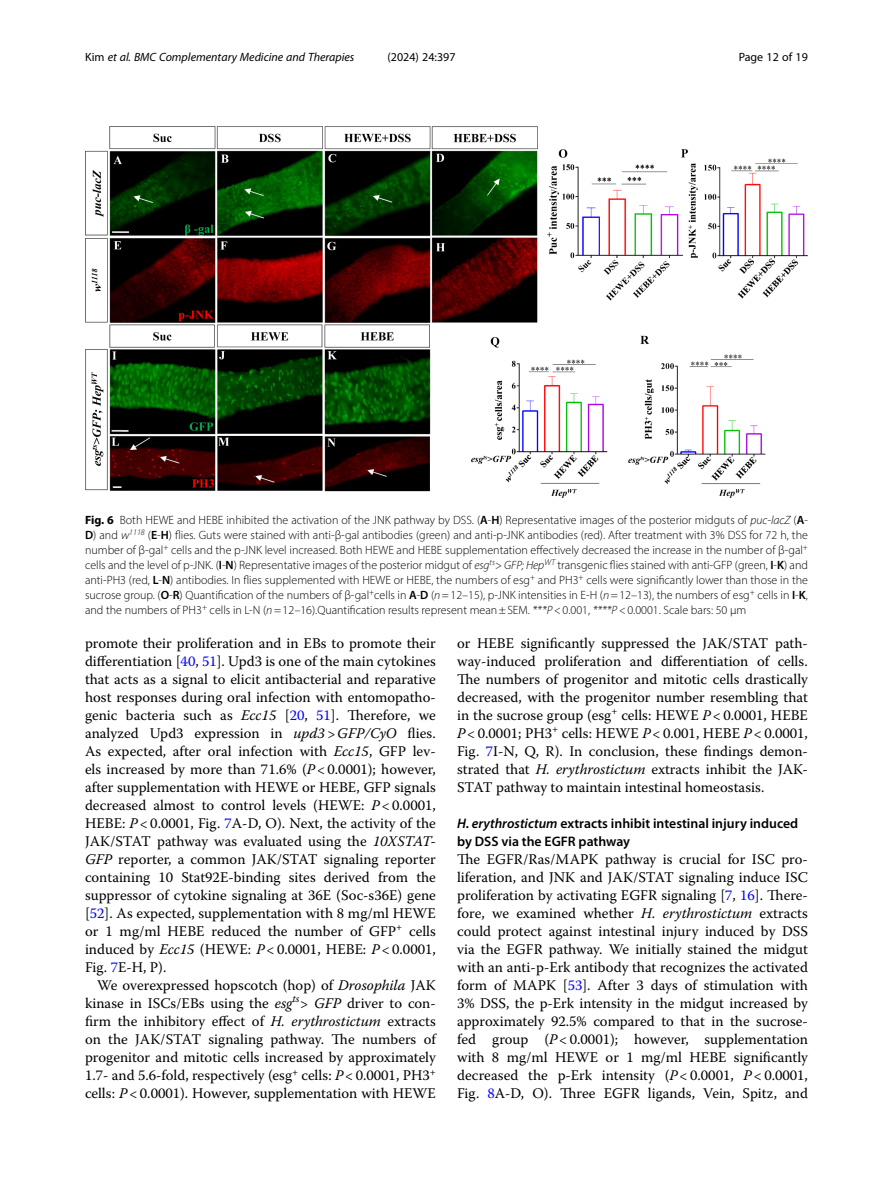
<style>
.page{position:relative;width:893px;height:1191px;background:#fff}
.page>*{position:absolute;margin:0;border:0;box-sizing:border-box;transform-origin:0 0}
.Body_Text{font:14.7px/18px "Warnock Pro";color:#000;text-align:justify}
.Body_Text_Indent{font:14.7px/18px "Warnock Pro";color:#000;text-align:justify}
.Head_2{font:600 13.8px/18px "Myriad Pro";color:#000}
.Figure_Caption{font:300 12px/15px "Myriad Pro";color:#000;text-align:justify}
.t1{font:italic 12px "Myriad Pro";color:#000}
.t2{font:12px "Myriad Pro";color:#000}
.s1{font-style:normal}
.s2{font-weight:700}
.s3{font-weight:600}
.s4{font-style:italic}
.s5{color:#00f}
</style>
<div class="page">
<img style="left:85px;top:126px;width:723px;height:371px">
<p class="t1" style="left:85px;top:50px;width:271px"><span class="s1">Kim</span> et al. BMC Complementary Medicine and Therapies</p>
<p class="t2" style="left:387px;top:50px;width:70px">(2024) 24:397</p>
<p class="t2" style="left:739px;top:50px;width:71px">Page 12 of 19</p>
<p class="Figure_Caption" style="left:85px;top:513px;width:724px"><span class="s2">Fig. 6</span> Both HEWE and HEBE inhibited the activation of the JNK pathway by DSS. (<span class="s3">A</span>-<span class="s3">H</span>) Representative images of the posterior midguts of <span class="s4">puc-lacZ</span> (<span class="s3">A</span>-<span class="s3">D</span>) and <span class="s4">w</span><sup>1118</sup> (<span class="s3">E</span>-<span class="s3">H</span>) flies. Guts were stained with anti-β-gal antibodies (green) and anti-p-JNK antibodies (red). After treatment with 3% DSS for 72 h, the number of β-gal<sup>+</sup> cells and the p-JNK level increased. Both HEWE and HEBE supplementation effectively decreased the increase in the number of β-gal<sup>+ </sup>cells and the level of p-JNK. (<span class="s3">I</span>-<span class="s3">N</span>) Representative images of the posterior midgut of <span class="s4">esg</span><sup>ts</sup><span class="s4">&gt; GFP; Hep</span><sup>WT</sup> transgenic flies stained with anti-GFP (green, <span class="s3">I</span>-<span class="s3">K</span>) and anti-PH3 (red, <span class="s3">L</span>-<span class="s3">N</span>) antibodies. In flies supplemented with HEWE or HEBE, the numbers of esg<sup>+</sup> and PH3<sup>+</sup> cells were significantly lower than those in the sucrose group. (<span class="s3">O</span>-<span class="s3">R</span>) Quantification of the numbers of β-gal<sup>+</sup>cells in <span class="s3">A</span>-<span class="s3">D</span> (<span class="s4">n</span>=12–15), p-JNK intensities in E-H (<span class="s4">n</span>=12–13), the numbers of esg<sup>+</sup> cells in <span class="s3">I</span>-<span class="s3">K</span>, and the numbers of PH3<sup>+</sup> cells in L-N (<span class="s4">n</span>=12–16).Quantification results represent mean±SEM. <span class="s4">***P&lt;</span>0.001, <span class="s4">****P&lt;</span>0.0001. Scale bars: 50 μm</p>
<p class="Body_Text" style="left:85px;top:634px;width:352px">promote their proliferation and in EBs to promote their differentiation [<span class="s5">40</span>, <span class="s5">51</span>]. Upd3 is one of the main cytokines that acts as a signal to elicit antibacterial and reparative host responses during oral infection with entomopatho&shy;genic bacteria such as <span class="s4">Ecc15</span> [<span class="s5">20</span>, <span class="s5">51</span>]. Therefore, we analyzed Upd3 expression in <span class="s4">upd3&gt;GFP/CyO</span> flies.<br>As expected, after oral infection with <span class="s4">Ecc15</span>, GFP lev&shy;els increased by more than 71.6% (<span class="s4">P&lt;</span>0.0001); however, after supplementation with HEWE or HEBE, GFP signals decreased almost to control levels (HEWE: <span class="s4">P&lt;</span>0.0001, HEBE: <span class="s4">P&lt;</span>0.0001, Fig. <span class="s5">7</span>A-D, O). Next, the activity of the JAK/STAT pathway was evaluated using the <span class="s4">10XSTAT-GFP</span> reporter, a common JAK/STAT signaling reporter containing 10 Stat92E-binding sites derived from the suppressor of cytokine signaling at 36E (Soc-s36E) gene [<span class="s5">52</span>]. As expected, supplementation with 8 mg/ml HEWE or 1 mg/ml HEBE reduced the number of GFP<sup>+</sup> cells induced by <span class="s4">Ecc15</span> (HEWE: <span class="s4">P&lt;</span>0.0001, HEBE: <span class="s4">P&lt;</span>0.0001, Fig. <span class="s5">7</span>E-H, P).</p>
<p class="Body_Text_Indent" style="left:85px;top:976px;width:352px;text-indent:12px">We overexpressed hopscotch (hop) of <span class="s4">Drosophila</span> JAK kinase in ISCs/EBs using the <span class="s4">esg</span><sup>ts</sup><span class="s4">&gt; GFP</span> driver to con&shy;firm the inhibitory effect of <span class="s4">H. erythrostictum</span> extracts on the JAK/STAT signaling pathway. The numbers of progenitor and mitotic cells increased by approximately 1.7- and 5.6-fold, respectively (esg<sup>+</sup> cells: <span class="s4">P&lt;</span>0.0001, PH3<sup>+ </sup>cells: <span class="s4">P&lt;</span>0.0001). However, supplementation with HEWE</p>
<p class="Body_Text_Indent" style="left:457px;top:634px;width:352px">or HEBE significantly suppressed the JAK/STAT path&shy;way-induced proliferation and differentiation of cells.<br>The numbers of progenitor and mitotic cells drastically decreased, with the progenitor number resembling that in the sucrose group (esg<sup>+</sup> cells: HEWE <span class="s4">P&lt;</span>0.0001, HEBE <span class="s4">P&lt;</span>0.0001; PH3<sup>+</sup> cells: HEWE <span class="s4">P&lt;</span>0.001, HEBE <span class="s4">P&lt;</span>0.0001, Fig. <span class="s5">7</span>I-N, Q, R). In conclusion, these findings demon&shy;strated that <span class="s4">H. erythrostictum</span> extracts inhibit the JAK-STAT pathway to maintain intestinal homeostasis.</p>
<p class="Head_2" style="left:457px;top:814px;width:343px"><span class="s4">H. erythrostictum</span> extracts inhibit intestinal injury induced by DSS via the EGFR pathway</p>
<p class="Body_Text" style="left:457px;top:850px;width:352px">The EGFR/Ras/MAPK pathway is crucial for ISC pro&shy;liferation, and JNK and JAK/STAT signaling induce ISC proliferation by activating EGFR signaling [<span class="s5">7</span>, <span class="s5">16</span>]. There&shy;fore, we examined whether <span class="s4">H. erythrostictum</span> extracts could protect against intestinal injury induced by DSS via the EGFR pathway. We initially stained the midgut with an anti-p-Erk antibody that recognizes the activated form of MAPK [<span class="s5">53</span>]. After 3 days of stimulation with 3% DSS, the p-Erk intensity in the midgut increased by approximately 92.5% compared to that in the sucrose&shy;fed group (<span class="s4">P&lt;</span>0.0001); however, supplementation with 8 mg/ml HEWE or 1 mg/ml HEBE significantly decreased the p-Erk intensity (<span class="s4">P&lt;</span>0.0001, <span class="s4">P&lt;</span>0.0001, Fig. <span class="s5">8</span>A-D, O). Three EGFR ligands, Vein, Spitz, and</p>
</div>
